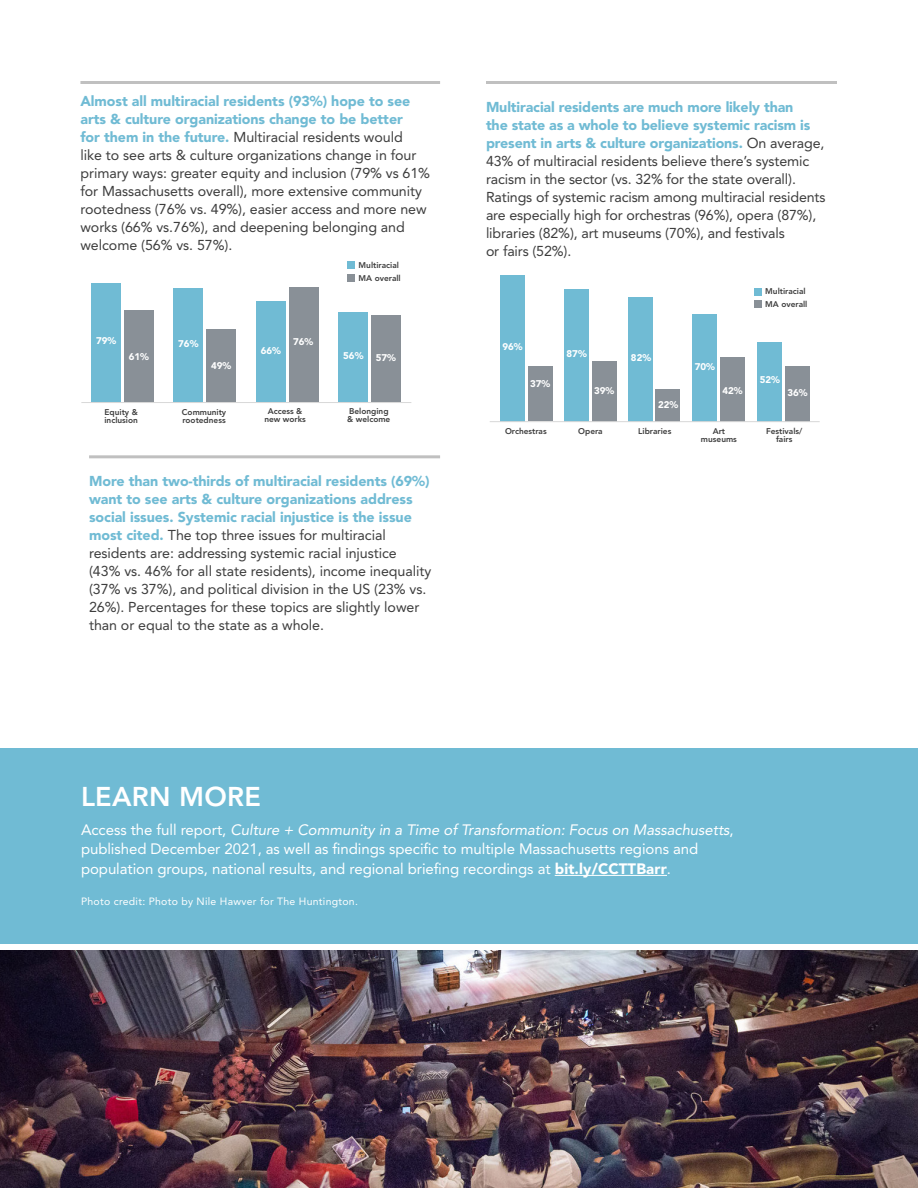
<style>
.page{position:relative;width:918px;height:1188px;background:#fff}
.page>*{position:absolute;margin:0;border:0;box-sizing:border-box;transform-origin:0 0}
.t1{font:800 27px "Avenir LT Std";letter-spacing:.01em;color:#fff}
.t2{font:15px/19.5px "Avenir LT Std";letter-spacing:-.005em;color:#fff}
.body_copy{font:14.25px/18px "Avenir LT Std";letter-spacing:-.005em;color:#3d3d3d}
.t3{font:10.5px "Avenir LT Std";letter-spacing:.025em;color:#fff}
.t4{font:900 9.6px "Avenir LT Std";color:#fff}
.t5{font:800 8.25px/8.2px "Avenir LT Std";color:#3d3d3d}
.s1{font-weight:900;color:#70bbd4}
.s2{font-style:italic}
.s3{font-weight:900}
</style>
<div class="page">
<div style="left:0;top:748px;width:918px;height:196px;background:#70bbd4"></div>
<hr style="left:486px;top:81px;width:351px;height:3px;background:#c0c0c0">
<hr style="left:89px;top:455px;width:351px;height:3px;background:#c0c0c0">
<div style="left:628px;top:297px;width:25px;height:125px;background:#70bbd4"></div>
<div style="left:785px;top:366px;width:25px;height:56px;background:#899097"></div>
<div style="left:720px;top:357px;width:25px;height:64px;background:#899097"></div>
<div style="left:656px;top:389px;width:24px;height:32px;background:#899097"></div>
<div style="left:592px;top:362px;width:25px;height:60px;background:#899097"></div>
<div style="left:528px;top:366px;width:25px;height:55px;background:#899097"></div>
<div style="left:564px;top:289px;width:25px;height:132px;background:#70bbd4"></div>
<div style="left:500px;top:275px;width:25px;height:146px;background:#70bbd4"></div>
<div style="left:757px;top:342px;width:25px;height:79px;background:#70bbd4"></div>
<div style="left:692px;top:315px;width:25px;height:107px;background:#70bbd4"></div>
<hr style="left:490px;top:421px;width:330px;height:1px;background:#d9d9d9">
<div style="left:754px;top:300px;width:8px;height:8px;background:#899097"></div>
<div style="left:754px;top:288px;width:8px;height:8px;background:#70bbd4"></div>
<div style="left:124px;top:310px;width:30px;height:93px;background:#899097"></div>
<div style="left:206px;top:329px;width:30px;height:74px;background:#899097"></div>
<div style="left:91px;top:283px;width:30px;height:119px;background:#70bbd4"></div>
<div style="left:173px;top:288px;width:30px;height:114px;background:#70bbd4"></div>
<div style="left:289px;top:287px;width:30px;height:115px;background:#899097"></div>
<div style="left:371px;top:316px;width:30px;height:86px;background:#899097"></div>
<div style="left:256px;top:301px;width:30px;height:101px;background:#70bbd4"></div>
<div style="left:338px;top:313px;width:30px;height:89px;background:#70bbd4"></div>
<div style="left:347px;top:274px;width:8px;height:8px;background:#899097"></div>
<div style="left:347px;top:261px;width:8px;height:8px;background:#70bbd4"></div>
<hr style="left:81px;top:402px;width:330px;height:1px;background:#d9d9d9">
<hr style="left:80px;top:81px;width:360px;height:3px;background:#c0c0c0">
<img style="left:0;top:950px;width:918px;height:238px">
<hr style="left:555px;top:875px;width:112px;height:1px;background:#fff">
<p class="body_copy" style="left:80px;top:93px;width:351px"><span class="s1">Almost all multiracial residents (93%) hope to see arts &amp; culture organizations change to be better<br>for them in the future.</span> Multiracial residents would<br>like to see arts &amp; culture organizations change in four primary ways: greater equity and inclusion (79% vs 61% for Massachusetts overall), more extensive community rootedness (76% vs. 49%), easier access and more new works (66% vs.76%), and deepening belonging and welcome (56% vs. 57%).</p>
<p class="t5" style="left:359px;top:259px;width:44px;line-height:12.8px">Multiracial<br>MA overall</p>
<p class="t4" style="left:96px;top:335px;width:22px">79%</p>
<p class="t4" style="left:178px;top:338px;width:22px">76%</p>
<p class="t4" style="left:129px;top:351px;width:22px">61%</p>
<p class="t4" style="left:211px;top:360px;width:22px">49%</p>
<p class="t4" style="left:261px;top:344px;width:22px">66%</p>
<p class="t4" style="left:293px;top:336px;width:22px">76%</p>
<p class="t4" style="left:343px;top:350px;width:22px">56%</p>
<p class="t4" style="left:376px;top:352px;width:22px">57%</p>
<p class="t5" style="left:104px;top:408px;width:35px">Equity &amp; inclusion</p>
<p class="t5" style="left:182px;top:408px;width:46px">Community rootedness</p>
<p class="t5" style="left:264px;top:407px;width:43px;text-align:center">Access &amp; new works</p>
<p class="t5" style="left:347px;top:407px;width:45px">Belonging &amp; welcome</p>
<p class="body_copy" style="left:89px;top:473px;width:344px"><span class="s1">More than two-thirds of multiracial residents (69%) want to see arts &amp; culture organizations address social issues. Systemic racial injustice is the issue most cited.</span> The top three issues for multiracial residents are: addressing systemic racial injustice (43% vs. 46% for all state residents), income inequality (37% vs 37%), and political division in the US (23% vs.<br>26%). Percentages for these topics are slightly lower than or equal to the state as a whole.</p>
<p class="body_copy" style="left:486px;top:98px;width:341px"><span class="s1">Multiracial residents are much more likely than<br>the state as a whole to believe systemic racism is present in arts &amp; culture organizations.</span> On average, 43% of multiracial residents believe there’s systemic racism in the sector (vs. 32% for the state overall).<br>Ratings of systemic racism among multiracial residents are especially high for orchestras (96%), opera (87%), libraries (82%), art museums (70%), and festivals<br>or fairs (52%).</p>
<p class="t4" style="left:502px;top:341px;width:22px">96%</p>
<p class="t4" style="left:530px;top:378px;width:22px">37%</p>
<p class="t4" style="left:567px;top:348px;width:22px">87%</p>
<p class="t4" style="left:594px;top:384px;width:22px">39%</p>
<p class="t4" style="left:631px;top:352px;width:22px">82%</p>
<p class="t4" style="left:658px;top:399px;width:22px">22%</p>
<p class="t4" style="left:695px;top:361px;width:22px">70%</p>
<p class="t4" style="left:722px;top:385px;width:22px">42%</p>
<p class="t5" style="left:765px;top:285px;width:44px;line-height:12.8px">Multiracial<br>MA overall</p>
<p class="t4" style="left:760px;top:374px;width:22px">52%</p>
<p class="t4" style="left:788px;top:387px;width:22px">36%</p>
<p class="t5" style="left:505px;top:427px;width:43px">Orchestras</p>
<p class="t5" style="left:578px;top:427px;width:26px">Opera</p>
<p class="t5" style="left:638px;top:427px;width:35px">Libraries</p>
<p class="t5" style="left:701px;top:427px;width:38px;text-align:center">Art museums</p>
<p class="t5" style="left:766px;top:427px;width:38px;text-align:center">Festivals/ fairs</p>
<p class="t1" style="left:81px;top:781px;width:181px">LEARN MORE</p>
<p class="t2" style="left:81px;top:820px;width:654px">Access the full report, <span class="s2">Culture + Community in a Time of Transformation: Focus on Massachusetts</span>, published December 2021, as well as findings specific to multiple Massachusetts regions and population groups, national results, and regional briefing recordings at <span class="s3">bit.ly/CCTTBarr</span>.</p>
<p class="t3" style="left:81px;top:895px;width:278px">Photo credit: Photo by Nile Hawver for The Huntington.</p>
</div>
